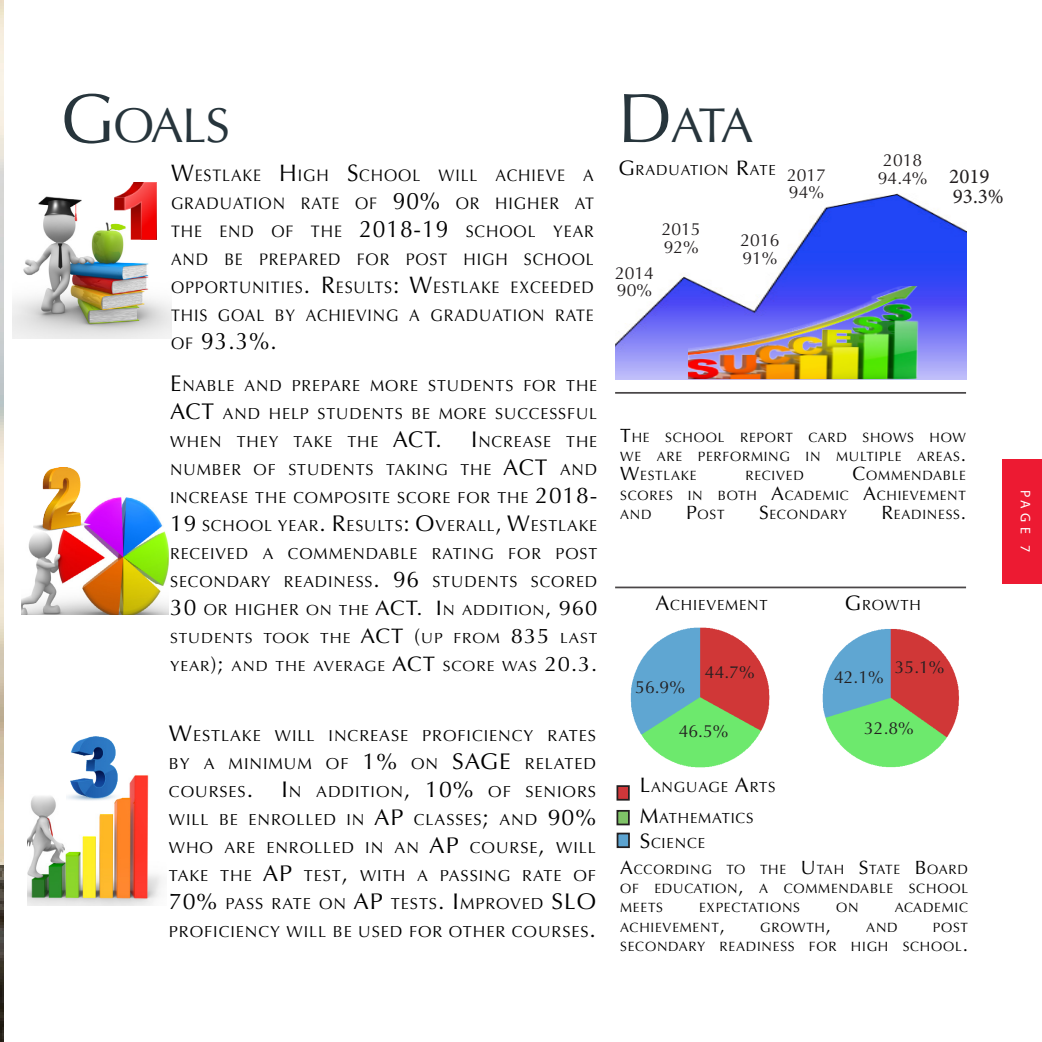
<style>
.page{position:relative;width:1042px;height:1042px;background:#fff}
.page>*{position:absolute;margin:0;border:0;box-sizing:border-box;transform-origin:0 0}
.t1{font:49px "Optima";letter-spacing:-.065em;color:#27353c}
.t2{font:23.8px "Optima";color:#000;scale:.95 1}
.t3{font:22.75px "Optima";color:#000}
.t4{font:21px "Minion Pro";color:#231f20}
.t5{font:17.5px/17.5px "Optima";color:#231f20}
.t6{font:16.8px/28px "Optima";letter-spacing:.055em;color:#000;text-align:justify;scale:.95 1}
.t7{font:15.92px/28px "Optima";letter-spacing:.055em;color:#000}
.t8{font:14.7px "Optima";letter-spacing:.055em;color:#000;scale:1.05 1}
.t9{font:14.7px "Optima";letter-spacing:.055em;color:#000}
.t10{font:14px "Myriad Pro";color:#fff}
.t11{font:13.47px/19.2px "Optima";letter-spacing:.055em;color:#000;text-align:justify}
.s1{font-size:70px}
.s2{font-size:23.8px}
.s3{font-size:16.8px}
.s4{font-size:22.75px}
.s5{font-size:14.7px}
.s6{font-size:21px}
.s7{font-size:19.25px}
</style>
<div class="page">
<img style="left:0;top:0;width:3px;height:1042px">
<img style="left:615px;top:193px;width:351px;height:186px">
<img style="left:12px;top:182px;width:160px;height:156px">
<img style="left:21px;top:497px;width:148px;height:117px">
<img style="left:28px;top:775px;width:134px;height:131px">
<img style="left:115px;top:182px;width:41px;height:57px">
<img style="left:33px;top:467px;width:58px;height:64px">
<img style="left:66px;top:736px;width:56px;height:65px">
<img style="left:688px;top:286px;width:234px;height:93px">
<img style="left:630px;top:627px;width:140px;height:141px">
<img style="left:822px;top:629px;width:137px;height:139px">
<hr style="left:615px;top:392px;width:351px;height:2px;background:#231f20">
<div style="left:617px;top:786px;width:12px;height:14px;background:#cf373a"></div>
<div style="left:616px;top:785px;width:14px;height:15px;border:2px solid #231f20"></div>
<div style="left:617px;top:811px;width:12px;height:13px;background:#7fc367"></div>
<div style="left:616px;top:810px;width:14px;height:15px;border:2px solid #231f20"></div>
<div style="left:617px;top:833px;width:12px;height:14px;background:#5ca3d0"></div>
<div style="left:616px;top:832px;width:14px;height:16px;border:2px solid #231f20"></div>
<hr style="left:615px;top:586px;width:351px;height:2px;background:#231f20">
<div style="left:1002px;top:459px;width:40px;height:124px;background:#ed1a32"></div>
<p class="t1" style="left:60px;top:97px;width:167px"><span class="s1">G</span> OALS</p>
<p class="t6" style="left:171px;top:161px;width:447px"><span class="s2">W</span>ESTLAKE <span class="s2">H</span> IGH <span class="s2">S</span>CHOOL WILL ACHIEVE A GRADUATION RATE OF <span class="s2">90%</span> OR HIGHER AT THE END OF THE <span class="s2">2018-19</span> SCHOOL YEAR AND BE PREPARED FOR POST HIGH SCHOOL OPPORTUNITIES<span class="s2">. R</span>ESULTS<span class="s2">: W</span>ESTLAKE EXCEEDED THIS GOAL BY ACHIEVING A GRADUATION RATE</p>
<p class="t2" style="left:171px;top:327px;width:113px"><span class="s3">OF</span> 93.3%.</p>
<p class="t7" style="left:170px;top:372px;width:429px"><span class="s4">E</span>NABLE AND PREPARE MORE STUDENTS FOR THE</p>
<p class="t3" style="left:170px;top:398px;width:16px">ACT</p>
<p class="t7" style="left:170px;top:400px;width:429px;text-indent:53px">AND HELP STUDENTS BE MORE SUCCESSFUL<br>WHEN THEY TAKE THE <span class="s4">ACT.</span></p>
<p class="t7" style="left:170px;top:428px;width:429px;text-indent:301px"><span class="s4">I</span> NCREASE THE<br>NUMBER OF STUDENTS TAKING THE <span class="s4">ACT</span></p>
<p class="t7" style="left:170px;top:456px;width:429px;text-align:justify;text-indent:390px">AND INCREASE THE COMPOSITE SCORE FOR THE <span class="s4">2018- 19</span> SCHOOL YEAR<span class="s4">. R</span>ESULTS<span class="s4">: O</span>VERALL<span class="s4">, W</span>ESTLAKE RECEIVED A COMMENDABLE RATING FOR POST SECONDARY READINESS <span class="s4">. 96</span> STUDENTS SCORED <span class="s4">30</span> OR HIGHER <span class="s5">ON THE</span> <span class="s6">ACT</span></p>
<p class="t8" style="left:416px;top:601px;width:174px"><span class="s6">. I</span> N ADDITION<span class="s6">, 960</span></p>
<p class="t8" style="left:170px;top:629px;width:196px">STUDENTS TOOK THE <span class="s6">ACT</span></p>
<p class="t8" style="left:414px;top:629px;width:176px"><span class="s6">(</span>UP FROM <span class="s6">835</span> LAST</p>
<p class="t8" style="left:170px;top:657px;width:226px">YEAR<span class="s6">);</span> AND THE AVERAGE <span class="s6">ACT</span></p>
<p class="t8" style="left:443px;top:657px;width:149px">SCORE WAS <span class="s6">20.3.</span></p>
<p class="t7" style="left:169px;top:721px;width:427px"><span class="s4">W</span>ESTLAKE WILL INCREASE PROFICIENCY RATES<br>BY A MINIMUM OF <span class="s4">1%</span> ON <span class="s4">SAGE</span></p>
<p class="t7" style="left:169px;top:749px;width:429px;text-indent:356px">RELATED COURSES<span class="s4">. I</span> N ADDITION<span class="s4">, 10%</span> OF SENIORS WILL BE ENROLLED IN <span class="s4">AP</span> CLASSES<span class="s4">;</span> AND <span class="s4">90% </span>WHO ARE ENROLLED IN AN <span class="s4">AP</span> COURSE<span class="s4">,</span> WILL TAKE THE <span class="s4">AP</span> TEST<span class="s4">,</span> WITH A PASSING RATE OF <span class="s4">70%</span> PASS RATE ON <span class="s4">AP</span> TESTS<span class="s4">. I</span> MPROVED <span class="s4">SLO </span>PROFICIENCY WILL BE USED FOR OTHER COURSES<span class="s4">.</span></p>
<p class="t1" style="left:618px;top:97px;width:137px"><span class="s1">D</span> ATA</p>
<p class="t9" style="left:618px;top:161px;width:159px"><span class="s6">G</span> RADUATION <span class="s6">R</span>ATE</p>
<p class="t5" style="left:787px;top:166px;width:40px">2017</p>
<p class="t5" style="left:789px;top:184px;width:37px">94%</p>
<p class="t5" style="left:615px;top:264px;width:40px">2014</p>
<p class="t5" style="left:617px;top:282px;width:37px">90%</p>
<p class="t5" style="left:662px;top:221px;width:40px">2015</p>
<p class="t5" style="left:664px;top:238px;width:37px">92%</p>
<p class="t5" style="left:740px;top:232px;width:40px">2016<br>91%</p>
<p class="t5" style="left:883px;top:152px;width:40px">2018</p>
<p class="t5" style="left:878px;top:169px;width:51px">94.4%</p>
<p class="t4" style="left:949px;top:162px;width:42px">2019</p>
<p class="t4" style="left:953px;top:182px;width:52px">93.3%</p>
<p class="t11" style="left:620px;top:428px;width:284px"><span class="s7">T</span>HE SCHOOL REPORT CARD SHOWS</p>
<p class="t11" style="left:620px;top:428px;width:347px;text-indent:309px">HOW WE ARE PERFORMING IN MULTIPLE AREAS<span class="s7">.<br>W</span>ESTLAKE</p>
<p class="t11" style="left:620px;top:466px;width:347px;text-indent:232px"><span class="s7">C</span>OMMENDABLE SCORES IN BOTH <span class="s7">A</span>CADEMIC <span class="s7">A</span>CHIEVEMENT AND</p>
<p class="t11" style="left:745px;top:466px;width:60px">RECIVED</p>
<p class="t11" style="left:686px;top:505px;width:40px"><span class="s7">P</span>OST</p>
<p class="t11" style="left:759px;top:505px;width:89px"><span class="s7">S</span>ECONDARY</p>
<p class="t11" style="left:881px;top:505px;width:86px"><span class="s7">R</span>EADINESS <span class="s7">.</span></p>
<p class="t9" style="left:655px;top:597px;width:114px"><span class="s6">A</span>CHIEVEMENT</p>
<p class="t9" style="left:845px;top:597px;width:77px"><span class="s6">G</span> ROWTH</p>
<p class="t5" style="left:635px;top:678px;width:51px">56.9%</p>
<p class="t5" style="left:705px;top:663px;width:51px">44.7%</p>
<p class="t5" style="left:679px;top:722px;width:51px">46.5%</p>
<p class="t9" style="left:640px;top:779px;width:136px"><span class="s6">L</span>ANGUAGE <span class="s6">A</span>RTS</p>
<p class="t5" style="left:834px;top:668px;width:51px">42.1%</p>
<p class="t5" style="left:895px;top:658px;width:51px">35.1%</p>
<p class="t5" style="left:864px;top:719px;width:51px">32.8%</p>
<p class="t9" style="left:640px;top:810px;width:114px"><span class="s6">M</span>ATHEMATICS</p>
<p class="t11" style="left:620px;top:860px;width:349px"><span class="s7">A</span>CCORDING TO THE <span class="s7">U</span> TAH <span class="s7">S</span>TATE <span class="s7">B</span> OARD OF EDUCATION<span class="s7">,</span> A COMMENDABLE SCHOOL MEETS</p>
<p class="t9" style="left:640px;top:835px;width:67px"><span class="s6">S</span>CIENCE</p>
<p class="t11" style="left:699px;top:898px;width:101px">EXPECTATIONS</p>
<p class="t11" style="left:836px;top:898px;width:24px">ON</p>
<p class="t11" style="left:895px;top:898px;width:75px">ACADEMIC</p>
<p class="t11" style="left:620px;top:917px;width:106px">ACHIEVEMENT<span class="s7">,</span></p>
<p class="t11" style="left:760px;top:917px;width:73px">GROWTH<span class="s7">,</span></p>
<p class="t11" style="left:866px;top:917px;width:33px">AND</p>
<p class="t11" style="left:933px;top:917px;width:37px">POST</p>
<p class="t11" style="left:620px;top:937px;width:168px">SECONDARY READINESS</p>
<p class="t11" style="left:809px;top:937px;width:161px">FOR HIGH SCHOOL<span class="s7">.</span></p>
<p class="t10" style="left:1034px;top:490px;width:64px;rotate:90deg">PAGE 7</p>
</div>
